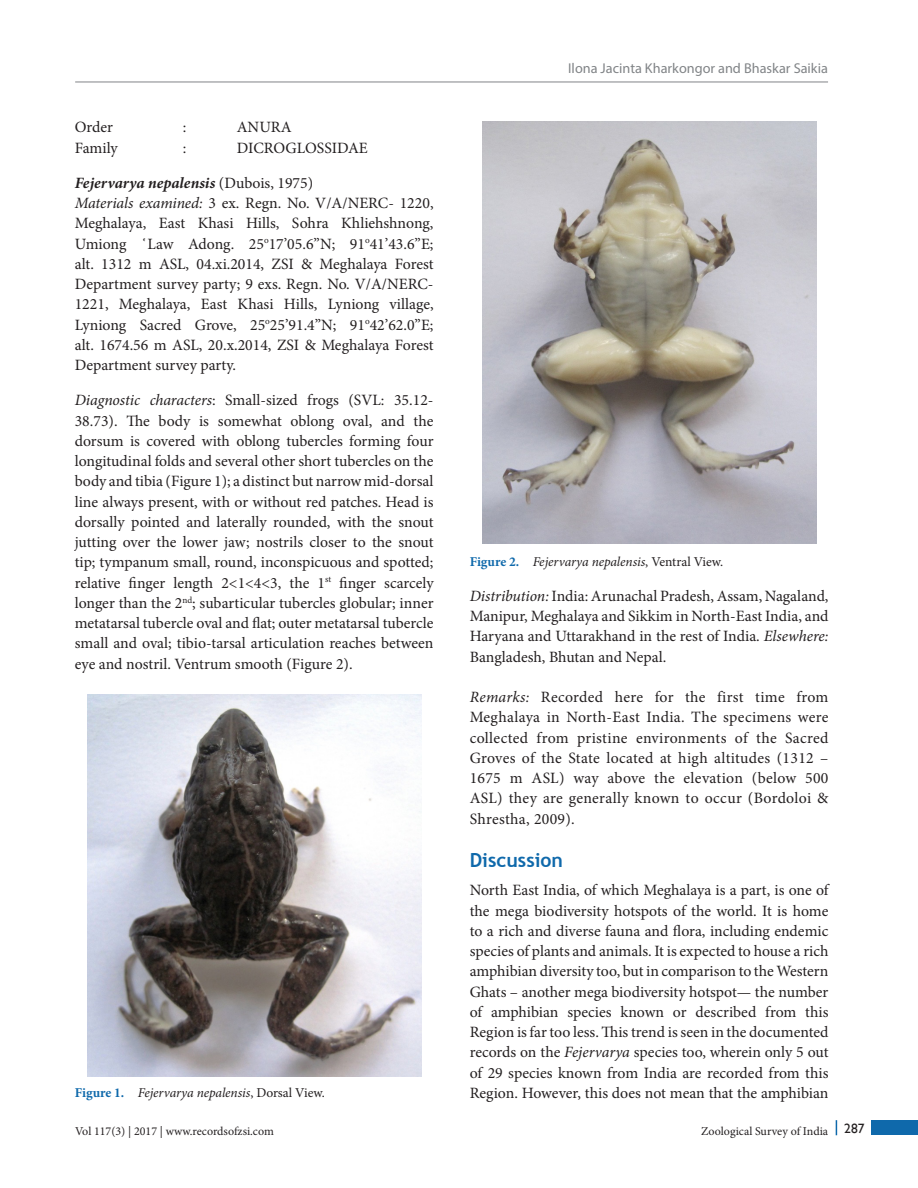
<style>
.page{position:relative;width:918px;height:1188px;background:#fff}
.page>*{position:absolute;margin:0;border:0;box-sizing:border-box;transform-origin:0 0}
.Body_Head{font:700 19.5px "Trebuchet MS";color:#0f69ab}
.Body_Text{font:15.75px/20.2px "Minion Pro";color:#231f20;text-align:justify}
.Body_Text-2{font:italic 700 15.75px "Minion Pro";letter-spacing:.005em;color:#231f20}
.t1{font:14.25px "Myriad Pro";color:#818487}
.FigureTitle{font:italic 13.5px "Minion Pro";letter-spacing:-.005em;color:#231f20}
.t2{font:13.5px "Gill Sans";color:#231f20}
.t3{font:12px "Minion Pro";color:#231f20}
.s1{font-weight:400;font-style:normal}
.s2{font-style:italic}
.s3{font-weight:700;font-style:normal;color:#0f69ab}
.s4{font-style:normal}
</style>
<div class="page">
<div style="left:872px;top:1120px;width:46px;height:15px;background:#0f69ab"></div>
<svg style="left:836px;top:1120px;width:1px;height:15px"></svg>
<hr style="left:75px;top:82px;width:753px;height:1px;background:#818487">
<img style="left:87px;top:694px;width:334px;height:382px">
<img style="left:482px;top:121px;width:334px;height:422px">
<p class="Body_Text" style="left:75px;top:117px;width:40px">Order</p>
<p class="Body_Text" style="left:183px;top:117px;width:5px">:</p>
<p class="Body_Text" style="left:237px;top:117px;width:56px">ANURA</p>
<p class="Body_Text" style="left:75px;top:138px;width:45px">Family</p>
<p class="Body_Text" style="left:183px;top:138px;width:5px">:</p>
<p class="Body_Text" style="left:237px;top:138px;width:133px">DICROGLOSSIDAE</p>
<p class="Body_Text-2" style="left:75px;top:172px;width:240px">Fejervarya nepalensis <span class="s1">(Dubois, 1975)</span></p>
<p class="Body_Text" style="left:75px;top:193px;width:360px"><span class="s2">Materials examined:</span> 3 ex. Regn. No. V/A/NERC- 1220, Meghalaya, East Khasi Hills, Sohra Khliehshnong, Umiong ῾Law Adong. 25<sup>o</sup>17’05.6”N; 91<sup>o</sup>41’43.6”E; alt. 1312 m ASL, 04.xi.2014, ZSI &amp; Meghalaya Forest Department survey party; 9 exs. Regn. No. V/A/NERC-1221, Meghalaya, East Khasi Hills, Lyniong village, Lyniong Sacred Grove, 25<sup>o</sup>25’91.4”N; 91<sup>o</sup>42’62.0”E; alt. 1674.56 m ASL, 20.x.2014, ZSI &amp; Meghalaya Forest Department survey party.</p>
<p class="Body_Text" style="left:75px;top:390px;width:360px"><span class="s2">Diagnostic characters</span>: Small-sized frogs (SVL: 35.12- 38.73). The body is somewhat oblong oval, and the dorsum is covered with oblong tubercles forming four longitudinal folds and several other short tubercles on the body and tibia (Figure 1); a distinct but narrow mid-dorsal line always present, with or without red patches. Head is dorsally pointed and laterally rounded, with the snout jutting over the lower jaw; nostrils closer to the snout tip; tympanum small, round, inconspicuous and spotted; relative finger length 2&lt;1&lt;4&lt;3, the 1<sup>st</sup> finger scarcely longer than the 2<sup>nd</sup>; subarticular tubercles globular; inner metatarsal tubercle oval and flat; outer metatarsal tubercle small and oval; tibio-tarsal articulation reaches between eye and nostril. Ventrum smooth (Figure 2).</p>
<p class="FigureTitle" style="left:75px;top:1083px;width:252px"><span class="s3">Figure 1.</span> Fejervarya nepalensis<span class="s4">, Dorsal View.</span></p>
<p class="t1" style="left:568px;top:59px;width:261px">Ilona Jacinta Kharkongor and Bhaskar Saikia</p>
<p class="FigureTitle" style="left:470px;top:552px;width:255px"><span class="s3">Figure 2.</span> Fejervarya nepalensis<span class="s4">, Ventral View.</span></p>
<p class="Body_Text" style="left:470px;top:586px;width:360px"><span class="s2">Distribution:</span> India: Arunachal Pradesh, Assam, Nagaland, Manipur, Meghalaya and Sikkim in North-East India, and Haryana and Uttarakhand in the rest of India. <span class="s2">Elsewhere:<br></span>Bangladesh, Bhutan and Nepal.</p>
<p class="Body_Text" style="left:470px;top:687px;width:360px"><span class="s2">Remarks:</span> Recorded here for the first time from Meghalaya in North-East India. The specimens were collected from pristine environments of the Sacred Groves of the State located at high altitudes (1312 – 1675 m ASL) way above the elevation (below 500<br>ASL) they are generally known to occur (Bordoloi &amp; Shrestha, 2009).</p>
<p class="Body_Head" style="left:470px;top:848px;width:95px">Discussion</p>
<p class="Body_Text" style="left:470px;top:880px;width:360px">North East India, of which Meghalaya is a part, is one of the mega biodiversity hotspots of the world. It is home to a rich and diverse fauna and flora, including endemic species of plants and animals. It is expected to house a rich amphibian diversity too, but in comparison to the Western Ghats – another mega biodiversity hotspot— the number of amphibian species known or described from this Region is far too less. This trend is seen in the documented records on the <span class="s2">Fejervarya</span> species too, wherein only 5 out of 29 species known from India are recorded from this Region. However, this does not mean that the amphibian</p>
<p class="t3" style="left:75px;top:1123px;width:200px">Vol 117(3) | 2017 | www.recordsofzsi.com</p>
<p class="t3" style="left:701px;top:1123px;width:129px">Zoological Survey of India</p>
<p class="t2" style="left:844px;top:1121px;width:22px">287</p>
</div>
